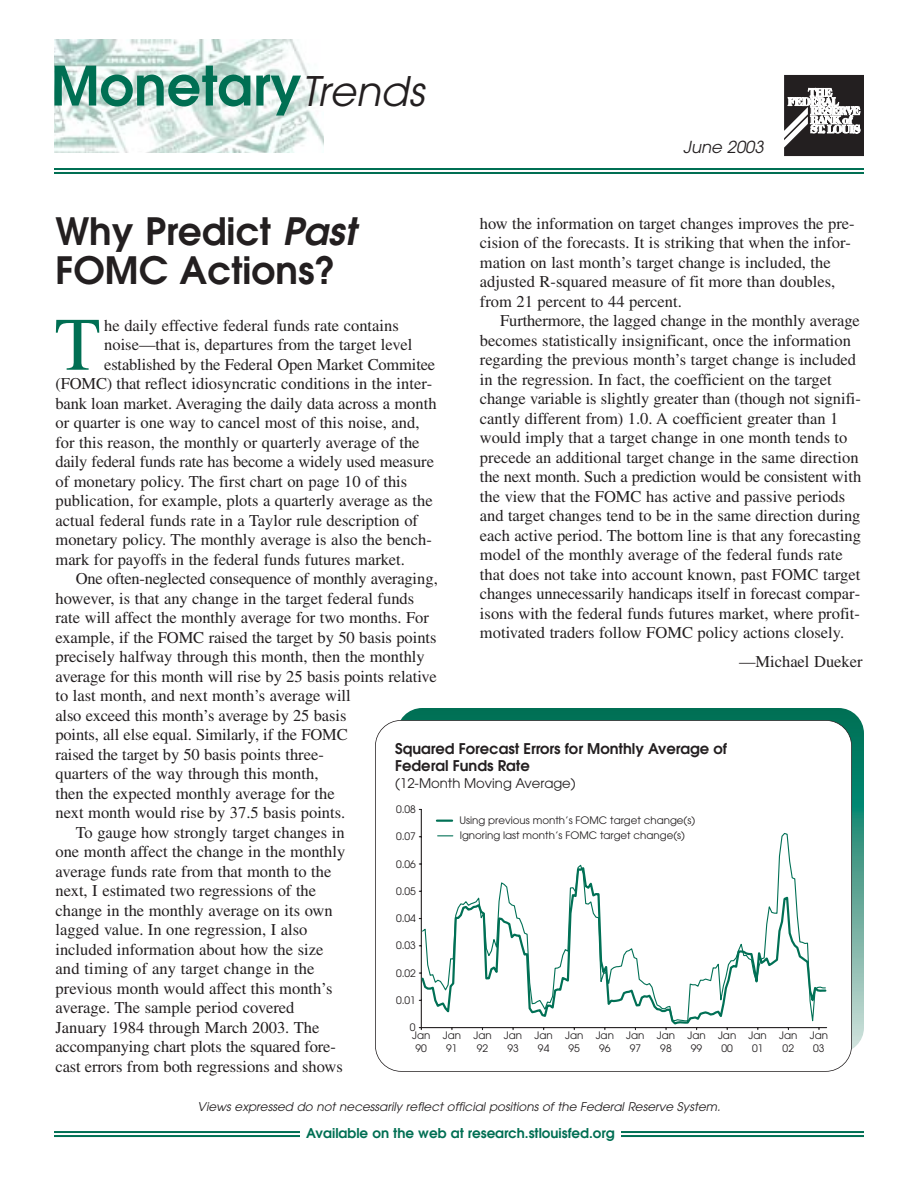
<style>
.page{position:relative;width:918px;height:1188px;background:#fff}
.page>*{position:absolute;margin:0;border:0;box-sizing:border-box;transform-origin:0 0}
.t1{font:75.3px "Times";color:#006f53}
.t2{font:600 54px "Avant Garde";color:#006f53}
.t3{font:600 37.5px/39px "Avant Garde";color:#231f20}
.t4{font:16.5px/19.5px "Times";color:#231f20}
.t5{font:italic 16.5px "Avant Garde";color:#231f20}
.t6{font:600 14.7px/17.7px "Avant Garde";color:#231f20}
.t7{font:600 13.5px "Avant Garde";color:#006f53}
.t8{font:13.2px "Avant Garde";color:#231f20}
.t9{font:italic 12px "Avant Garde";color:#231f20}
.t10{font:10.35px/12.5px "Avant Garde";color:#231f20;text-align:center}
.s1{font-weight:400;font-style:italic;font-size:40.5px;color:#231f20}
.s2{font-style:italic}
</style>
<div class="page">
<img style="left:54px;top:40px;width:270px;height:113px">
<svg style="left:784px;top:75px;width:80px;height:81px"></svg>
<hr style="left:54px;top:168px;width:810px;height:2px;background:#006f53">
<hr style="left:54px;top:172px;width:810px;height:2px;background:#006f53">
<hr style="left:54px;top:1131px;width:810px;height:2px;background:#006f53">
<hr style="left:54px;top:1135px;width:810px;height:2px;background:#006f53">
<div style="left:300px;top:1126px;width:321px;height:16px;background:#fff"></div>
<svg style="left:397px;top:708px;width:467px;height:345px"></svg>
<div style="left:375px;top:720px;width:477px;height:351px;background:#fff;border-radius:26px"></div>
<hr style="left:421px;top:809px;width:1px;height:219px;background:#231f20">
<hr style="left:421px;top:1027px;width:406px;height:1px;background:#231f20">
<svg style="left:421px;top:832px;width:405px;height:198px"></svg>
<svg style="left:420px;top:865px;width:407px;height:161px"></svg>
<svg style="left:437px;top:820px;width:15px;height:2px"></svg>
<svg style="left:438px;top:835px;width:15px;height:1px"></svg>
<div style="left:375px;top:720px;width:477px;height:352px;border:2px solid #231f20;border-radius:26px"></div>
<h2 class="t2" style="left:51px;top:66px;width:382px">Monetary<span class="s1">Trends</span></h2>
<p class="t5" style="left:683px;top:141px;width:85px">June 2003</p>
<p class="t4" style="left:480px;top:215px;width:376px">how the information on target changes improves the pre&shy;cision of the forecasts. It is striking that when the infor&shy;mation on last month’s target change is included, the adjusted R-squared measure of fit more than doubles, from 21 percent to 44 percent.</p>
<p class="t4" style="left:480px;top:313px;width:383px;text-indent:20px">Furthermore, the lagged change in the monthly average becomes statistically insignificant, once the information regarding the previous month’s target change is included in the regression. In fact, the coefficient on the target change variable is slightly greater than (though not signifi&shy;cantly different from) 1.0. A coefficient greater than 1 would imply that a target change in one month tends to precede an additional target change in the same direction the next month. Such a prediction would be consistent with the view that the FOMC has active and passive periods and target changes tend to be in the same direction during each active period. The bottom line is that any forecasting model of the monthly average of the federal funds rate that does not take into account known, past FOMC target changes unnecessarily handicaps itself in forecast compar&shy;isons with the federal funds futures market, where profit&shy;motivated traders follow FOMC policy actions closely.</p>
<p class="t4" style="left:739px;top:653px;width:125px">—Michael Dueker</p>
<h3 class="t3" style="left:55px;top:215px;width:302px">Why Predict <span class="s2">Past<br></span>FOMC Actions?</h3>
<h1 class="t1" style="left:55px;top:317px;width:48px">T</h1>
<p class="t4" style="left:104px;top:317px;width:296px">he daily effective federal funds rate contains</p>
<p class="t4" style="left:104px;top:337px;width:310px">noise—that is, departures from the target level</p>
<p class="t4" style="left:104px;top:356px;width:333px">established by the Federal Open Market Commitee</p>
<p class="t4" style="left:55px;top:376px;width:378px">(FOMC) that reflect idiosyncratic conditions in the inter-</p>
<p class="t4" style="left:55px;top:395px;width:383px">bank loan market. Averaging the daily data across a month</p>
<p class="t4" style="left:55px;top:415px;width:366px">or quarter is one way to cancel most of this noise, and,</p>
<p class="t4" style="left:55px;top:434px;width:366px">for this reason, the monthly or quarterly average of the</p>
<p class="t4" style="left:55px;top:454px;width:380px">daily federal funds rate has become a widely used measure</p>
<p class="t4" style="left:55px;top:473px;width:353px">of monetary policy. The first chart on page 10 of this</p>
<p class="t4" style="left:55px;top:493px;width:379px">publication, for example, plots a quarterly average as the</p>
<p class="t4" style="left:55px;top:512px;width:364px">actual federal funds rate in a Taylor rule description of</p>
<p class="t4" style="left:55px;top:532px;width:378px">monetary policy. The monthly average is also the bench-</p>
<p class="t4" style="left:55px;top:551px;width:351px">mark for payoffs in the federal funds futures market.</p>
<p class="t4" style="left:76px;top:571px;width:364px">One often-neglected consequence of monthly averaging,</p>
<p class="t4" style="left:55px;top:590px;width:360px">however, is that any change in the target federal funds</p>
<p class="t4" style="left:55px;top:610px;width:375px">rate will affect the monthly average for two months. For</p>
<p class="t4" style="left:55px;top:629px;width:383px">example, if the FOMC raised the target by 50 basis points</p>
<p class="t4" style="left:55px;top:649px;width:371px">precisely halfway through this month, then the monthly</p>
<p class="t4" style="left:55px;top:668px;width:383px">average for this month will rise by 25 basis points relative</p>
<p class="t4" style="left:55px;top:688px;width:297px">to last month, and next month’s average will</p>
<p class="t4" style="left:55px;top:707px;width:293px">also exceed this month’s average by 25 basis</p>
<p class="t4" style="left:55px;top:727px;width:294px">points, all else equal. Similarly, if the FOMC</p>
<p class="t4" style="left:55px;top:746px;width:270px">raised the target by 50 basis points three-</p>
<p class="t4" style="left:55px;top:766px;width:265px">quarters of the way through this month,</p>
<p class="t4" style="left:55px;top:785px;width:281px">then the expected monthly average for the</p>
<p class="t4" style="left:55px;top:805px;width:291px">next month would rise by 37.5 basis points.</p>
<p class="t4" style="left:76px;top:824px;width:270px">To gauge how strongly target changes in</p>
<p class="t4" style="left:55px;top:844px;width:291px">one month affect the change in the monthly</p>
<p class="t4" style="left:55px;top:863px;width:277px">average funds rate from that month to the</p>
<p class="t4" style="left:55px;top:883px;width:262px">next, I estimated two regressions of the</p>
<p class="t4" style="left:55px;top:902px;width:279px">change in the monthly average on its own</p>
<p class="t4" style="left:55px;top:922px;width:253px">lagged value. In one regression, I also</p>
<p class="t4" style="left:55px;top:941px;width:269px">included information about how the size</p>
<p class="t4" style="left:55px;top:961px;width:261px">and timing of any target change in the</p>
<p class="t4" style="left:55px;top:980px;width:278px">previous month would affect this month’s</p>
<p class="t4" style="left:55px;top:1000px;width:240px">average. The sample period covered</p>
<p class="t4" style="left:55px;top:1019px;width:265px">January 1984 through March 2003. The</p>
<p class="t4" style="left:55px;top:1039px;width:282px">accompanying chart plots the squared fore-</p>
<p class="t4" style="left:55px;top:1058px;width:289px">cast errors from both regressions and shows</p>
<p class="t6" style="left:395px;top:741px;width:333px">Squared Forecast Errors for Monthly Average of<br>Federal Funds Rate</p>
<p class="t8" style="left:395px;top:778px;width:182px">(12-Month Moving Average)</p>
<p class="t10" style="left:459px;top:814px;width:237px;line-height:15px;text-align:left">Using previous month’s FOMC target change(s)<br>Ignoring last month’s FOMC target change(s)</p>
<p class="t10" style="left:396px;top:804px;width:21px">0.08</p>
<p class="t10" style="left:396px;top:831px;width:21px">0.07</p>
<p class="t10" style="left:396px;top:858px;width:21px">0.06</p>
<p class="t10" style="left:396px;top:886px;width:21px">0.05</p>
<p class="t10" style="left:396px;top:913px;width:21px">0.04</p>
<p class="t10" style="left:396px;top:940px;width:21px">0.03</p>
<p class="t10" style="left:396px;top:968px;width:21px">0.02</p>
<p class="t10" style="left:396px;top:995px;width:21px">0.01</p>
<p class="t10" style="left:410px;top:1022px;width:7px">0</p>
<p class="t10" style="left:412px;top:1030px;width:20px">Jan<br>90</p>
<p class="t10" style="left:443px;top:1030px;width:20px">Jan<br>91</p>
<p class="t10" style="left:473px;top:1030px;width:20px">Jan<br>92</p>
<p class="t10" style="left:504px;top:1030px;width:20px">Jan<br>93</p>
<p class="t10" style="left:535px;top:1030px;width:20px">Jan<br>94</p>
<p class="t10" style="left:565px;top:1030px;width:20px">Jan<br>95</p>
<p class="t10" style="left:596px;top:1030px;width:20px">Jan<br>96</p>
<p class="t10" style="left:626px;top:1030px;width:20px">Jan<br>97</p>
<p class="t10" style="left:657px;top:1030px;width:20px">Jan<br>98</p>
<p class="t10" style="left:687px;top:1030px;width:20px">Jan<br>99</p>
<p class="t10" style="left:718px;top:1030px;width:20px">Jan<br>00</p>
<p class="t10" style="left:749px;top:1030px;width:20px">Jan<br>01</p>
<p class="t10" style="left:779px;top:1030px;width:20px">Jan<br>02</p>
<p class="t10" style="left:810px;top:1030px;width:20px">Jan<br>03</p>
<p class="t9" style="left:198px;top:1103px;width:526px">Views expressed do not necessarily reflect official positions of the Federal Reserve System.</p>
<p class="t7" style="left:306px;top:1128px;width:310px">Available on the web at research.stlouisfed.org</p>
</div>
